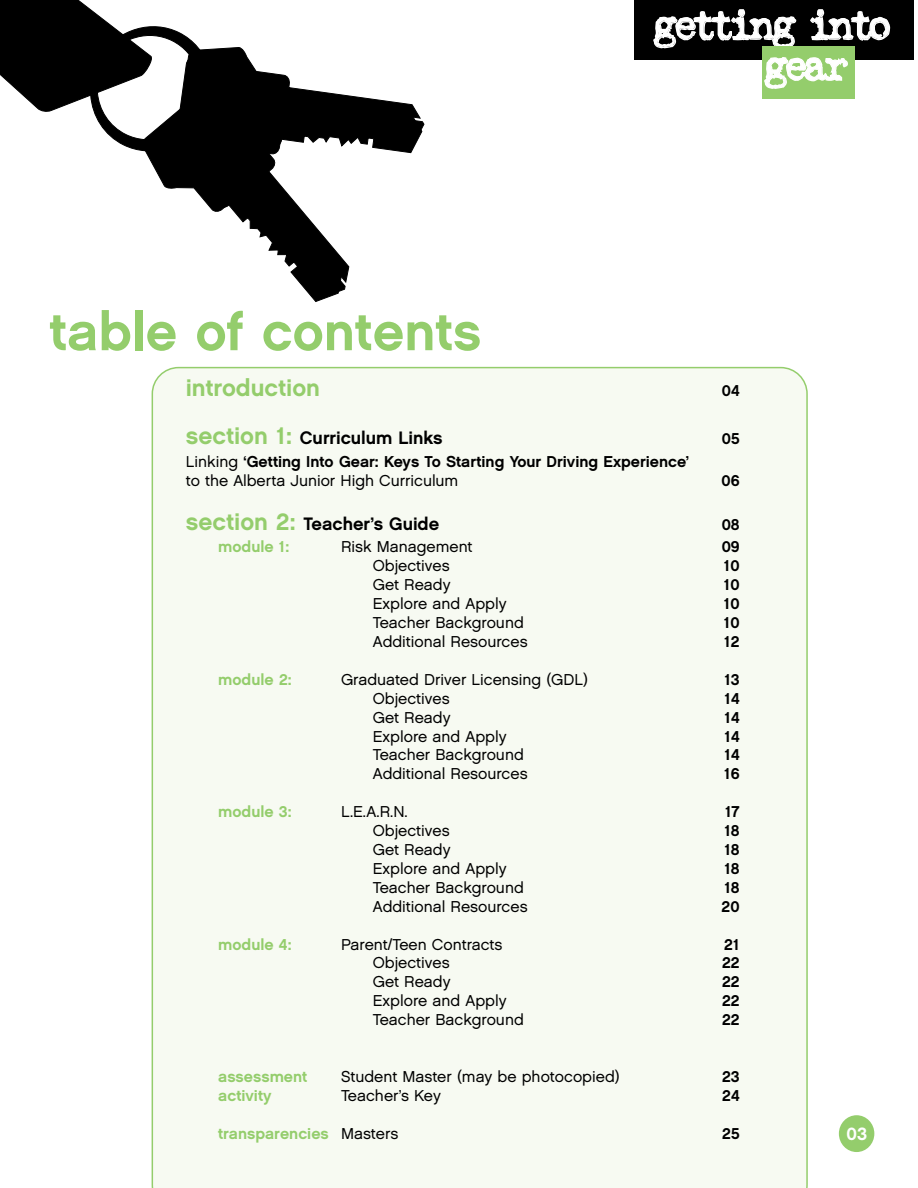
<style>
.page{position:relative;width:918px;height:1188px;background:#fff}
.page>*{position:absolute;margin:0;border:0;box-sizing:border-box;transform-origin:0 0}
.t1{font:54px "Chalet New York Nineteen Sixty";color:#94cd6c}
.t2{font:42px/40.5px "Love Letter Typewriter";letter-spacing:-.12em;color:#fff}
.t3{font:24px "Chalet New York Nineteen Sixty";color:#94cd6c}
.t4{font:18px "Chalet New York Nineteen Sixty";color:#000}
.t5{font:18px "Chalet New York Nineteen Sixty";color:#fff}
.t6{font:15.75px "Chalet London Nineteen Sixty";color:#000}
.t7{font:15.75px "Chalet New York Nineteen Sixty";color:#000}
.t8{font:15.75px "Chalet New York Nineteen Sixty";color:#94cd6c}
.s1{font-size:24px;color:#94cd6c}
.s2{font-family:"Chalet London Nineteen Sixty"}
.s3{font-family:"Chalet London Nineteen Sixty";color:#000}
</style>
<div class="page">
<div style="left:152px;top:367px;width:656px;height:821px;background:#f7faf2"></div>
<div style="left:634px;top:0;width:280px;height:59px;background:#000"></div>
<div style="left:762px;top:46px;width:92px;height:53px;background:#94cd6c"></div>
<div style="left:839px;top:1115px;width:35px;height:37px;background:#94cd6c;border-radius:50%"></div>
<svg style="left:304px;top:264px;width:45px;height:34px"></svg>
<svg style="left:154px;top:169px;width:193px;height:120px"></svg>
<svg style="left:0;top:0;width:424px;height:169px"></svg>
<h1 class="t1" style="left:50px;top:310px;width:433px">table of contents</h1>
<h2 class="t2" style="left:763px;top:8px;width:129px;text-indent:-111px">getting into gear</h2>
<h3 class="t3" style="left:186px;top:379px;width:136px">introduction</h3>
<p class="t7" style="left:722px;top:385px;width:19px">04</p>
<p class="t4" style="left:186px;top:431px;width:258px"><span class="s1">section 1:</span> Curriculum Links</p>
<p class="t7" style="left:722px;top:432px;width:19px">05</p>
<p class="t7" style="left:186px;top:455px;width:505px"><span class="s2">Linking</span> ‘Getting Into Gear: Keys To Starting Your Driving Experience’</p>
<p class="t6" style="left:186px;top:473px;width:274px">to the Alberta Junior High Curriculum</p>
<p class="t7" style="left:722px;top:474px;width:20px">06</p>
<p class="t4" style="left:186px;top:516px;width:255px"><span class="s1">section 2:</span> Teacher’s Guide</p>
<p class="t7" style="left:722px;top:518px;width:19px">08</p>
<p class="t8" style="left:218px;top:541px;width:73px">module 1:</p>
<p class="t6" style="left:341px;top:540px;width:133px">Risk Management</p>
<p class="t7" style="left:722px;top:541px;width:20px">09</p>
<p class="t6" style="left:373px;top:559px;width:78px">Objectives</p>
<p class="t7" style="left:724px;top:560px;width:17px">10</p>
<p class="t6" style="left:373px;top:577px;width:79px">Get Ready</p>
<p class="t7" style="left:724px;top:579px;width:17px">10</p>
<p class="t6" style="left:373px;top:596px;width:135px">Explore and Apply</p>
<p class="t7" style="left:724px;top:597px;width:17px">10</p>
<p class="t6" style="left:373px;top:615px;width:153px">Teacher Background</p>
<p class="t7" style="left:724px;top:616px;width:17px">10</p>
<p class="t6" style="left:373px;top:634px;width:156px">Additional Resources</p>
<p class="t7" style="left:724px;top:635px;width:17px">12</p>
<p class="t8" style="left:218px;top:673px;width:75px">module 2:</p>
<p class="t6" style="left:341px;top:672px;width:248px">Graduated Driver Licensing (GDL)</p>
<p class="t7" style="left:724px;top:673px;width:17px">13</p>
<p class="t6" style="left:373px;top:691px;width:78px">Objectives</p>
<p class="t7" style="left:724px;top:692px;width:17px">14</p>
<p class="t6" style="left:373px;top:710px;width:79px">Get Ready</p>
<p class="t7" style="left:724px;top:711px;width:17px">14</p>
<p class="t6" style="left:373px;top:729px;width:135px">Explore and Apply</p>
<p class="t7" style="left:724px;top:730px;width:17px">14</p>
<p class="t6" style="left:373px;top:748px;width:153px">Teacher Background</p>
<p class="t7" style="left:724px;top:749px;width:17px">14</p>
<p class="t6" style="left:373px;top:767px;width:156px">Additional Resources</p>
<p class="t7" style="left:724px;top:768px;width:17px">16</p>
<p class="t8" style="left:218px;top:805px;width:75px">module 3:</p>
<p class="t6" style="left:341px;top:804px;width:68px">L.E.A.R.N.</p>
<p class="t7" style="left:725px;top:805px;width:16px">17</p>
<p class="t6" style="left:373px;top:823px;width:78px">Objectives</p>
<p class="t7" style="left:724px;top:824px;width:17px">18</p>
<p class="t6" style="left:373px;top:842px;width:79px">Get Ready</p>
<p class="t7" style="left:724px;top:843px;width:17px">18</p>
<p class="t6" style="left:373px;top:861px;width:135px">Explore and Apply</p>
<p class="t7" style="left:724px;top:862px;width:17px">18</p>
<p class="t6" style="left:373px;top:880px;width:153px">Teacher Background</p>
<p class="t7" style="left:724px;top:881px;width:17px">18</p>
<p class="t6" style="left:373px;top:899px;width:156px">Additional Resources</p>
<p class="t7" style="left:722px;top:900px;width:20px">20</p>
<p class="t8" style="left:218px;top:938px;width:75px">module 4:</p>
<p class="t6" style="left:341px;top:937px;width:163px">Parent/Teen Contracts</p>
<p class="t7" style="left:724px;top:938px;width:17px">21</p>
<p class="t6" style="left:373px;top:956px;width:78px">Objectives</p>
<p class="t7" style="left:722px;top:957px;width:19px">22</p>
<p class="t6" style="left:373px;top:975px;width:79px">Get Ready</p>
<p class="t7" style="left:722px;top:976px;width:19px">22</p>
<p class="t6" style="left:373px;top:994px;width:135px">Explore and Apply</p>
<p class="t7" style="left:722px;top:995px;width:19px">22</p>
<p class="t6" style="left:373px;top:1013px;width:153px">Teacher Background</p>
<p class="t7" style="left:722px;top:1014px;width:19px">22</p>
<p class="t8" style="left:218px;top:1070px;width:90px">assessment</p>
<p class="t6" style="left:341px;top:1069px;width:280px">Student Master (may be photocopied)</p>
<p class="t7" style="left:722px;top:1070px;width:19px">23</p>
<p class="t8" style="left:218px;top:1089px;width:55px">activity</p>
<p class="t6" style="left:341px;top:1088px;width:101px">Teacher’s Key</p>
<p class="t7" style="left:722px;top:1089px;width:19px">24</p>
<p class="t8" style="left:218px;top:1127px;width:182px">transparencies <span class="s3">Masters</span></p>
<p class="t7" style="left:722px;top:1127px;width:19px">25</p>
<p class="t5" style="left:847px;top:1126px;width:22px">03</p>
</div>
